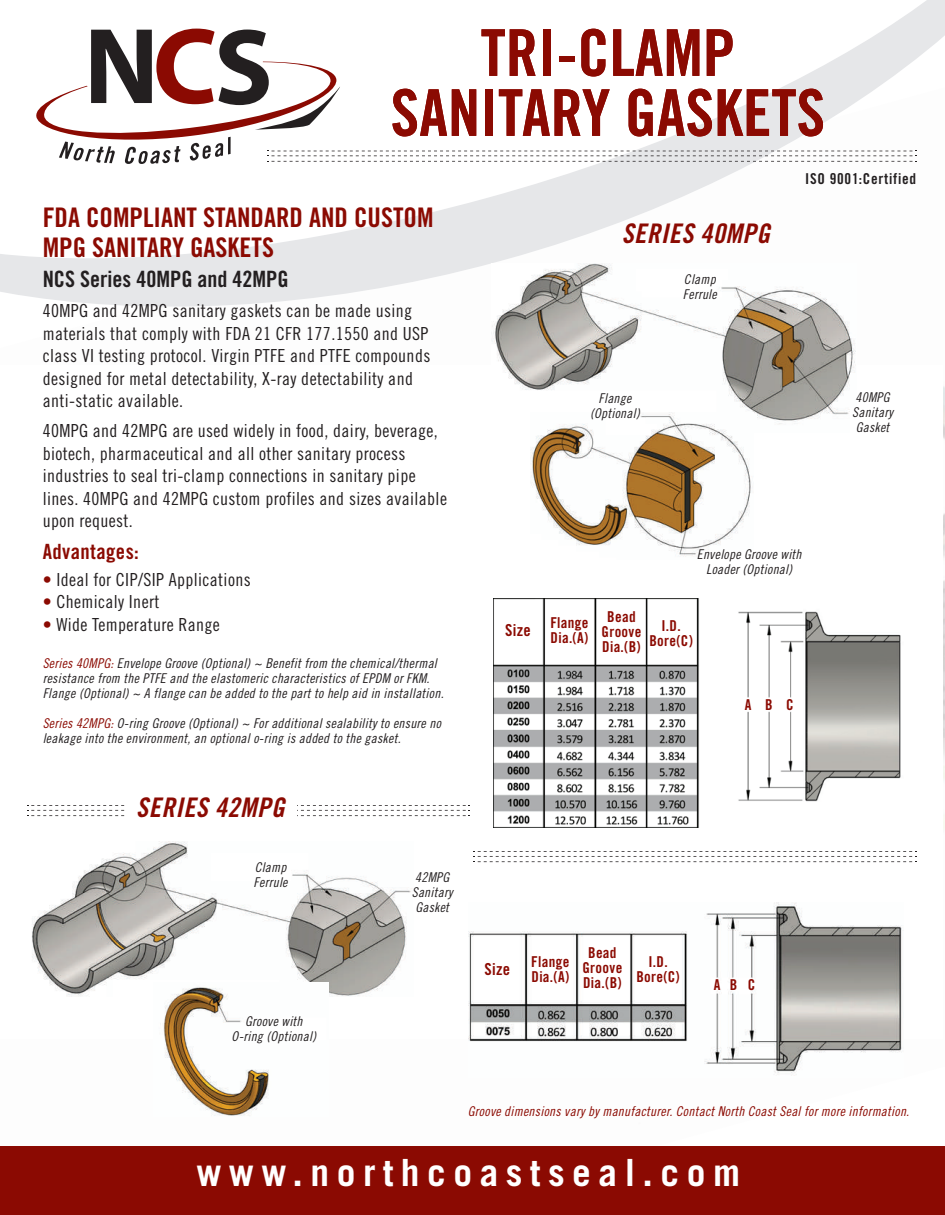
<style>
.page{position:relative;width:945px;height:1215px;background:#fff}
.page>*{position:absolute;margin:0;border:0;box-sizing:border-box;transform-origin:0 0}
.t1{font:64.5px/60px "Trade Gothic Bold Cond Twenty";color:#8b0a02;text-align:center}
.t2{font:700 37.5px "Trade Gothic";letter-spacing:.2em;color:#fff}
.t3{font:27px/30px "Trade Gothic Bold Cond Twenty";color:#8b0a02}
.t4{font:27px "Trade Gothic LT Bold Cond Twenty Obl";letter-spacing:.02em;color:#8b0a02}
.t5{font:22.5px "Trade Gothic Bold Cond Twenty";color:#231f20}
.t6{font:21px "Trade Gothic Bold Cond Twenty";letter-spacing:.02em;color:#8b0a02}
.t7{font:18px/22.5px "Trade Gothic Cond Eighteen";letter-spacing:.02em;color:#231f20}
.t8{font:16.5px "Trade Gothic Bold Cond Twenty";letter-spacing:.02em;color:#8b0a02}
.t9{font:15px/15px "Trade Gothic Bold Cond Twenty";letter-spacing:.02em;color:#8b0a02;text-align:center}
.t10{font:15px "Trade Gothic Bold Cond Twenty";letter-spacing:.05em;color:#231f20}
.t11{font:13.5px/15px "Trade Gothic LT Cond Eighteen Obl";letter-spacing:.02em;color:#231f20}
.t12{font:13.5px "Trade Gothic LT Cond Eighteen Obl";letter-spacing:.02em;color:#8b0a02}
.s1{color:#8b0a02}
</style>
<div class="page">
<img style="left:943px;top:386px;width:2px;height:136px">
<svg style="left:0;top:0;width:945px;height:334px"></svg>
<div style="left:0;top:1146px;width:944px;height:69px;background:#8b0a02"></div>
<svg style="left:35px;top:29px;width:882px;height:135px"></svg>
<img style="left:32px;top:841px;width:380px;height:156px">
<img style="left:154px;top:983px;width:175px;height:133px">
<svg style="left:27px;top:805px;width:443px;height:11px"></svg>
<div style="left:128px;top:793px;width:169px;height:33px;background:#fff"></div>
<img style="left:468px;top:902px;width:434px;height:174px">
<img style="left:492px;top:263px;width:364px;height:161px">
<img style="left:530px;top:413px;width:223px;height:144px">
<img style="left:494px;top:599px;width:407px;height:228px">
<svg style="left:473px;top:851px;width:444px;height:11px"></svg>
<h1 class="t1" style="left:391px;top:22px;width:436px">TRI-CLAMP<br>SANITARY GASKETS</h1>
<h3 class="t3" style="left:43px;top:203px;width:392px">FDA COMPLIANT STANDARD AND CUSTOM<br>MPG SANITARY GASKETS</h3>
<p class="t5" style="left:43px;top:266px;width:248px">NCS Series 40MPG and 42MPG</p>
<p class="t7" style="left:43px;top:300px;width:389px">40MPG and 42MPG sanitary gaskets can be made using materials that comply with FDA 21 CFR 177.1550 and USP class VI testing protocol. Virgin PTFE and PTFE compounds designed for metal detectability, X-ray detectability and anti-static available.</p>
<p class="t7" style="left:43px;top:420px;width:406px">40MPG and 42MPG are used widely in food, dairy, beverage, biotech, pharmaceutical and all other sanitary process industries to seal tri-clamp connections in sanitary pipe lines. 40MPG and 42MPG custom profiles and sizes available upon request.</p>
<p class="t6" style="left:43px;top:539px;width:98px">Advantages:</p>
<p class="t7" style="left:43px;top:568px;width:210px"><span class="s1">•</span> Ideal for CIP/SIP Applications</p>
<p class="t7" style="left:43px;top:591px;width:118px"><span class="s1">•</span> Chemicaly Inert</p>
<p class="t7" style="left:43px;top:613px;width:179px"><span class="s1">•</span> Wide Temperature Range</p>
<p class="t11" style="left:43px;top:656px;width:403px"><span class="s1">Series 40MPG:</span> Envelope Groove (Optional) ~ Benefit from the chemical/thermal resistance from the PTFE and the elastomeric characteristics of EPDM or FKM.<br>Flange (Optional) ~ A flange can be added to the part to help aid in installation.</p>
<p class="t11" style="left:43px;top:716px;width:400px"><span class="s1">Series 42MPG:</span> O-ring Groove (Optional) ~ For additional sealability to ensure no leakage into the environment, an optional o-ring is added to the gasket.</p>
<h3 class="t4" style="left:136px;top:791px;width:150px">SERIES 42MPG</h3>
<p class="t11" style="left:254px;top:859px;width:35px">Clamp<br>Ferrule</p>
<p class="t11" style="left:412px;top:870px;width:42px">42MPG<br>Sanitary<br>Gasket</p>
<p class="t11" style="left:232px;top:1014px;width:86px;text-align:center">Groove with<br>O-ring (Optional)</p>
<h3 class="t4" style="left:622px;top:217px;width:150px">SERIES 40MPG</h3>
<p class="t11" style="left:683px;top:272px;width:35px">Clamp<br>Ferrule</p>
<p class="t10" style="left:805px;top:170px;width:113px">ISO 9001:Certified</p>
<p class="t11" style="left:590px;top:390px;width:51px;text-align:center">Flange (Optional)</p>
<p class="t11" style="left:852px;top:390px;width:42px">40MPG<br>Sanitary<br>Gasket</p>
<p class="t11" style="left:697px;top:546px;width:106px;text-align:center">Envelope Groove with<br>Loader (Optional)</p>
<p class="t8" style="left:505px;top:620px;width:27px">Size</p>
<p class="t9" style="left:550px;top:615px;width:40px;text-align:left">Flange<br>Dia.(A)</p>
<p class="t9" style="left:602px;top:609px;width:41px">Bead<br>Groove<br>Dia.(B)</p>
<p class="t9" style="left:649px;top:618px;width:45px">I.D.<br>Bore(C)</p>
<p class="t9" style="left:745px;top:697px;width:51px">ABC</p>
<p class="t8" style="left:485px;top:959px;width:27px">Size</p>
<p class="t9" style="left:531px;top:954px;width:40px;text-align:left">Flange<br>Dia.(A)</p>
<p class="t9" style="left:583px;top:945px;width:41px">Bead<br>Groove<br>Dia.(B)</p>
<p class="t9" style="left:636px;top:954px;width:45px">I.D.<br>Bore(C)</p>
<p class="t9" style="left:714px;top:977px;width:43px">ABC</p>
<p class="t12" style="left:468px;top:1103px;width:443px">Groove dimensions vary by manufacturer. Contact North Coast Seal for more information.</p>
<h2 class="t2" style="left:196px;top:1150px;width:545px">www.northcoastseal.com</h2>
</div>
